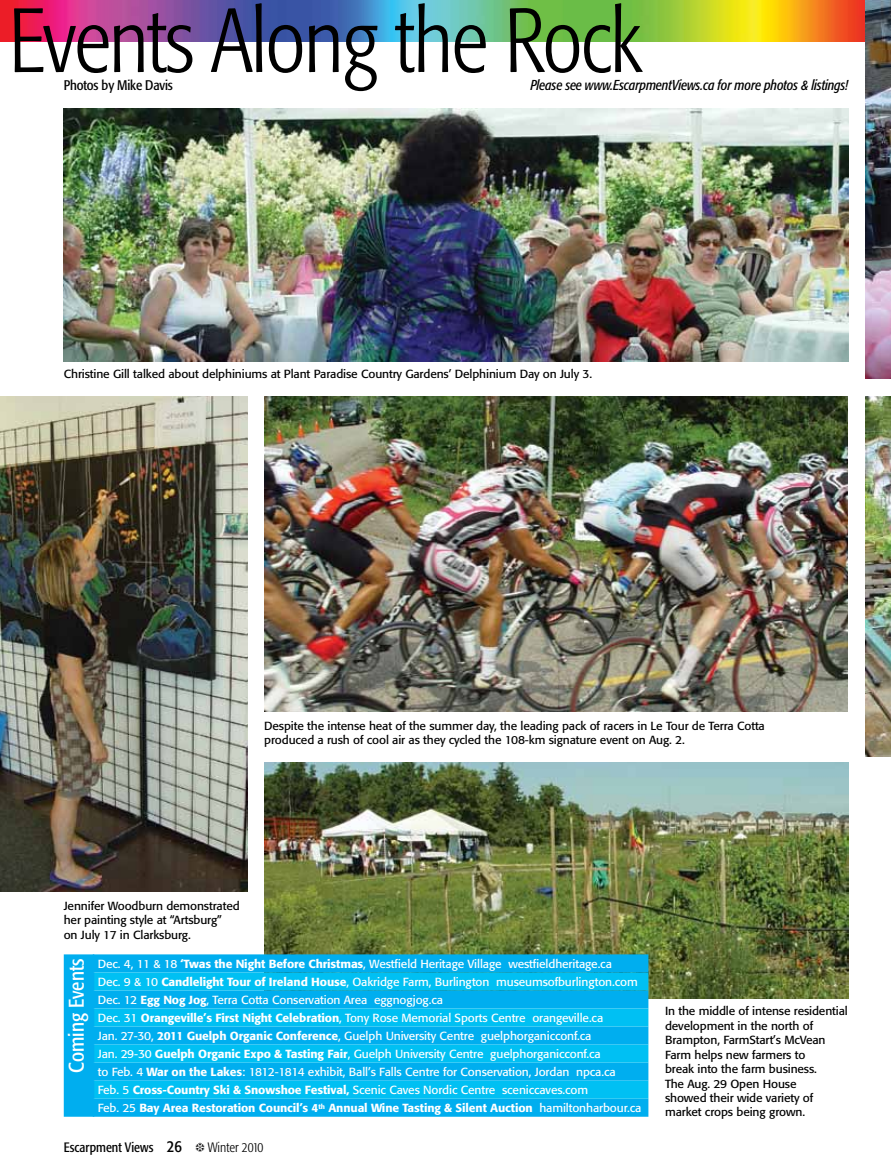
<style>
.page{position:relative;width:891px;height:1175px;background:#fff}
.page>*{position:absolute;margin:0;border:0;box-sizing:border-box;transform-origin:0 0}
.t1{font:300 condensed 90px "Formata";letter-spacing:-.02em;color:#000}
.t2{font:condensed 21px "Formata";color:#fff}
.t3{font:italic condensed 14.25px "Formata";letter-spacing:-.01em;color:#000}
.t4{font:condensed 13.8px "Formata";letter-spacing:-.01em;color:#000}
.t5{font:condensed 13.5px "Formata";color:#000}
.t6{font:11.7px/18px "Formata";letter-spacing:-.01em;color:#fff}
.t7{font:11.7px/14.4px "Formata";letter-spacing:-.01em;color:#000}
.s1{font-weight:500}
.s2{font-size:16.5px}
.s3{font-weight:300}
</style>
<div class="page">
<img style="left:0;top:0;width:865px;height:41px">
<img style="left:264px;top:762px;width:584px;height:236px">
<img style="left:64px;top:108px;width:784px;height:253px">
<div style="left:64px;top:954px;width:584px;height:162px;background:#00aeef"></div>
<svg style="left:94px;top:972px;width:554px;height:126px;fill:#00c0f3"></svg>
<svg style="left:93px;top:954px;width:1px;height:162px"></svg>
<img style="left:865px;top:396px;width:26px;height:360px">
<img style="left:0;top:396px;width:247px;height:495px">
<img style="left:264px;top:396px;width:584px;height:315px">
<img style="left:865px;top:0;width:26px;height:378px">
<h1 class="t1" style="left:9px;top:-11px;width:636px">Events Along the Rock</h1>
<p class="t4" style="left:64px;top:77px;width:111px">Photos by Mike Davis</p>
<p class="t3" style="left:530px;top:77px;width:320px">Please see www.EscarpmentViews.ca for more photos &amp; listings!</p>
<p class="t7" style="left:64px;top:367px;width:530px">Christine Gill talked about delphiniums at Plant Paradise Country Gardens’ Delphinium Day on July 3.</p>
<p class="t7" style="left:264px;top:718px;width:502px">Despite the intense heat of the summer day, the leading pack of racers in Le Tour de Terra Cotta produced a rush of cool air as they cycled the 108-km signature event on Aug. 2.</p>
<p class="t7" style="left:64px;top:898px;width:178px">Jennifer Woodburn demonstrated her painting style at “Artsburg”<br>on July 17 in Clarksburg.</p>
<h2 class="t2" style="left:64px;top:1072px;width:116px;rotate:-90deg">Coming Events</h2>
<p class="t6" style="left:98px;top:955px;width:545px">Dec. 4, 11 &amp; 18 <span class="s1">‘Twas the Night Before Christmas</span>, Westfield Heritage Village westfieldheritage.ca<br>Dec. 9 &amp; 10 <span class="s1">Candlelight Tour of Ireland House</span>, Oakridge Farm, Burlington museumsofburlington.com Dec. 12 <span class="s1">Egg Nog Jog</span>, Terra Cotta Conservation Area eggnogjog.ca<br>Dec. 31 <span class="s1">Orangeville’s First Night Celebration</span>, Tony Rose Memorial Sports Centre orangeville.ca<br>Jan. 27-30, <span class="s1">2011 Guelph Organic Conference</span>, Guelph University Centre guelphorganicconf.ca<br>Jan. 29-30 <span class="s1">Guelph Organic Expo &amp; Tasting Fair</span>, Guelph University Centre guelphorganicconf.ca<br>to Feb. 4 <span class="s1">War on the Lakes</span>: 1812-1814 exhibit, Ball’s Falls Centre for Conservation, Jordan npca.ca<br>Feb. 5 <span class="s1">Cross-Country Ski &amp; Snowshoe Festival,</span> Scenic Caves Nordic Centre sceniccaves.com<br>Feb. 25 <span class="s1">Bay Area Restoration Council’s 4</span><sup>th</sup> <span class="s1">Annual Wine Tasting &amp; Silent Auction</span> hamiltonharbour.ca</p>
<p class="t5" style="left:64px;top:1139px;width:201px">Escarpment Views <span class="s2">26</span> ❆ <span class="s3">Winter 2010</span></p>
<p class="t7" style="left:665px;top:1004px;width:184px">In the middle of intense residential development in the north of<br>Brampton, FarmStart’s McVean<br>Farm helps new farmers to<br>break into the farm business.<br>The Aug. 29 Open House<br>showed their wide variety of market crops being grown.</p>
</div>
